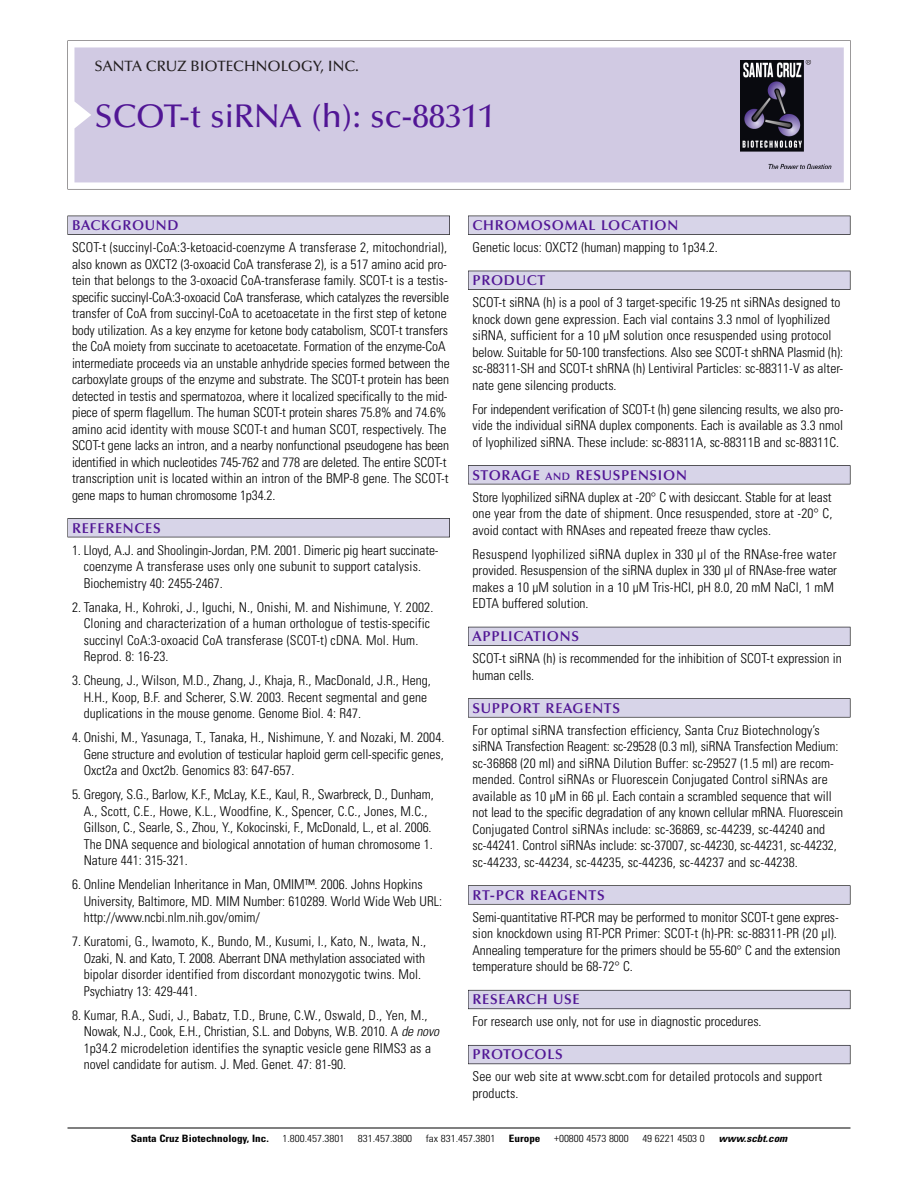
<style>
.page{position:relative;width:918px;height:1188px;background:#fff}
.page>*{position:absolute;margin:0;border:0;box-sizing:border-box;transform-origin:0 0}
.t1{font:500 33px "Optima";color:#511695}
.t2{font:500 15px "Optima";color:#231f20}
.t3{font:600 14.25px "Optima";letter-spacing:.05em;color:#511695}
.t4{font:300 condensed 13.5px/16.5px "Univers";color:#000}
.t5{font:300 condensed 10.2px "Univers";color:#000;scale:1.1 1}
.t6{font:700 condensed 10.2px "Univers";color:#000;scale:1.1 1}
.t7{font:italic 700 condensed 10.2px "Univers";color:#000;scale:1.1 1}
.s1{font-style:italic}
.s2{font-size:10.65px}
</style>
<div class="page">
<svg style="left:74px;top:41px;width:777px;height:148px"></svg>
<div style="left:74px;top:47px;width:770px;height:135px;background:#d1cae3"></div>
<img style="left:741px;top:60px;width:90px;height:108px">
<div style="left:68px;top:216px;width:382px;height:19px;background:#535256"></div>
<div style="left:68px;top:216px;width:381px;height:18px;background:#d7d4e8"></div>
<div style="left:68px;top:518px;width:382px;height:19px;background:#515155"></div>
<div style="left:68px;top:519px;width:381px;height:18px;background:#d7d4e8"></div>
<div style="left:468px;top:216px;width:382px;height:19px;background:#535256"></div>
<div style="left:468px;top:216px;width:382px;height:18px;background:#d7d4e8"></div>
<div style="left:468px;top:271px;width:382px;height:19px;background:#525156"></div>
<div style="left:468px;top:271px;width:382px;height:18px;background:#d7d4e8"></div>
<div style="left:468px;top:465px;width:382px;height:19px;background:#545357"></div>
<div style="left:468px;top:466px;width:382px;height:18px;background:#d7d4e8"></div>
<div style="left:468px;top:627px;width:382px;height:19px;background:#535259"></div>
<div style="left:468px;top:627px;width:382px;height:18px;background:#d7d4e8"></div>
<svg style="left:468px;top:698px;width:382px;height:20px"></svg>
<div style="left:468px;top:699px;width:382px;height:18px;background:#d7d4e8"></div>
<div style="left:468px;top:885px;width:382px;height:20px;background:#676767"></div>
<div style="left:468px;top:886px;width:382px;height:18px;background:#d7d4e8"></div>
<div style="left:468px;top:990px;width:382px;height:19px;background:#686770"></div>
<div style="left:468px;top:991px;width:382px;height:18px;background:#d7d4e8"></div>
<div style="left:468px;top:1045px;width:382px;height:19px;background:#5e5d65"></div>
<div style="left:468px;top:1046px;width:382px;height:18px;background:#d7d4e8"></div>
<hr style="left:68px;top:1128px;width:782px;height:1px;background:#000">
<p class="t2" style="left:94px;top:60px;width:266px">SANTA CRUZ BIOTECHNOLOGY, INC.</p>
<p class="t1" style="left:94px;top:102px;width:402px">SCOT-t siRNA (h): sc-88311</p>
<p class="t3" style="left:72px;top:219px;width:108px">BACKGROUND</p>
<p class="t4" style="left:72px;top:240px;width:379px">SCOT-t (succinyl-CoA:3-ketoacid-coenzyme A transferase 2, mitochondrial), also known as OXCT2 (3-oxoacid CoA transferase 2), is a 517 amino acid pro&shy;tein that belongs to the 3-oxoacid CoA-transferase family. SCOT-t is a testis&shy;specific succinyl-CoA:3-oxoacid CoA transferase, which catalyzes the reversible transfer of CoA from succinyl-CoA to acetoacetate in the first step of ketone body utilization. As a key enzyme for ketone body catabolism, SCOT-t transfers the CoA moiety from succinate to acetoacetate. Formation of the enzyme-CoA intermediate proceeds via an unstable anhydride species formed between the carboxylate groups of the enzyme and substrate. The SCOT-t protein has been detected in testis and spermatozoa, where it localized specifically to the mid&shy;piece of sperm flagellum. The human SCOT-t protein shares 75.8% and 74.6% amino acid identity with mouse SCOT-t and human SCOT, respectively. The SCOT-t gene lacks an intron, and a nearby nonfunctional pseudogene has been identified in which nucleotides 745-762 and 778 are deleted. The entire SCOT-t transcription unit is located within an intron of the BMP-8 gene. The SCOT-t gene maps to human chromosome 1p34.2.</p>
<p class="t3" style="left:72px;top:522px;width:90px">REFERENCES</p>
<p class="t4" style="left:84px;top:543px;width:356px;text-indent:-12px">1. Lloyd, A.J. and Shoolingin-Jordan, P.M. 2001. Dimeric pig heart succinate&shy;coenzyme A transferase uses only one subunit to support catalysis.<br>Biochemistry 40: 2455-2467.</p>
<p class="t4" style="left:84px;top:600px;width:351px;text-indent:-12px">2. Tanaka, H., Kohroki, J., Iguchi, N., Onishi, M. and Nishimune, Y. 2002.<br>Cloning and characterization of a human orthologue of testis-specific succinyl CoA:3-oxoacid CoA transferase (SCOT-t) cDNA. Mol. Hum.<br>Reprod. 8: 16-23.</p>
<p class="t4" style="left:84px;top:673px;width:349px;text-indent:-12px">3. Cheung, J., Wilson, M.D., Zhang, J., Khaja, R., MacDonald, J.R., Heng,<br>H.H., Koop, B.F. and Scherer, S.W. 2003. Recent segmental and gene duplications in the mouse genome. Genome Biol. 4: R47.</p>
<p class="t4" style="left:84px;top:730px;width:362px;text-align:justify;text-indent:-12px">4. Onishi, M., Yasunaga, T., Tanaka, H., Nishimune, Y. and Nozaki, M. 2004.<br>Gene structure and evolution of testicular haploid germ cell-specific genes, Oxct2a and Oxct2b. Genomics 83: 647-657.</p>
<p class="t4" style="left:84px;top:787px;width:351px;text-indent:-12px">5. Gregory, S.G., Barlow, K.F., McLay, K.E., Kaul, R., Swarbreck, D., Dunham, A., Scott, C.E., Howe, K.L., Woodfine, K., Spencer, C.C., Jones, M.C., Gillson, C., Searle, S., Zhou, Y., Kokocinski, F., McDonald, L., et al. 2006.<br>The DNA sequence and biological annotation of human chromosome 1.<br>Nature 441: 315-321.</p>
<p class="t4" style="left:84px;top:877px;width:360px;text-indent:-12px">6. Online Mendelian Inheritance in Man, OMIM™. 2006. Johns Hopkins<br>University, Baltimore, MD. MIM Number: 610289. World Wide Web URL: http://www.ncbi.nlm.nih.gov/omim/</p>
<p class="t4" style="left:84px;top:934px;width:344px;text-indent:-12px">7. Kuratomi, G., Iwamoto, K., Bundo, M., Kusumi, I., Kato, N., Iwata, N., Ozaki, N. and Kato, T. 2008. Aberrant DNA methylation associated with bipolar disorder identified from discordant monozygotic twins. Mol.<br>Psychiatry 13: 429-441.</p>
<p class="t4" style="left:84px;top:1008px;width:360px;text-indent:-12px">8. Kumar, R.A., Sudi, J., Babatz, T.D., Brune, C.W., Oswald, D., Yen, M., Nowak, N.J., Cook, E.H., Christian, S.L. and Dobyns, W.B. 2010. A <span class="s1">de novo </span>1p34.2 microdeletion identifies the synaptic vesicle gene RIMS3 as a novel candidate for autism. J. Med. Genet. 47: 81-90.</p>
<p class="t3" style="left:473px;top:219px;width:207px">CHROMOSOMAL LOCATION</p>
<p class="t4" style="left:473px;top:240px;width:247px">Genetic locus: OXCT2 (human) mapping to 1p34.2.</p>
<p class="t3" style="left:473px;top:274px;width:74px">PRODUCT</p>
<p class="t4" style="left:473px;top:295px;width:372px">SCOT-t siRNA (h) is a pool of 3 target-specific 19-25 nt siRNAs designed to knock down gene expression. Each vial contains 3.3 nmol of lyophilized siRNA, sufficient for a 10 µM solution once resuspended using protocol below. Suitable for 50-100 transfections. Also see SCOT-t shRNA Plasmid (h): sc-88311-SH and SCOT-t shRNA (h) Lentiviral Particles: sc-88311-V as alter&shy;nate gene silencing products.</p>
<p class="t4" style="left:473px;top:402px;width:373px;text-align:justify">For independent verification of SCOT-t (h) gene silencing results, we also pro&shy;vide the individual siRNA duplex components. Each is available as 3.3 nmol of lyophilized siRNA. These include: sc-88311A, sc-88311B and sc-88311C.</p>
<p class="t3" style="left:473px;top:469px;width:216px">STORAGE <span class="s2">AND</span> RESUSPENSION</p>
<p class="t4" style="left:473px;top:490px;width:361px;text-align:justify">Store lyophilized siRNA duplex at -20° C with desiccant. Stable for at least one year from the date of shipment. Once resuspended, store at -20° C, avoid contact with RNAses and repeated freeze thaw cycles.</p>
<p class="t4" style="left:473px;top:547px;width:366px">Resuspend lyophilized siRNA duplex in 330 µl of the RNAse-free water provided. Resuspension of the siRNA duplex in 330 µl of RNAse-free water makes a 10 µM solution in a 10 µM Tris-HCl, pH 8.0, 20 mM NaCl, 1 mM EDTA buffered solution.</p>
<p class="t3" style="left:473px;top:630px;width:108px">APPLICATIONS</p>
<p class="t4" style="left:473px;top:652px;width:371px">SCOT-t siRNA (h) is recommended for the inhibition of SCOT-t expression in human cells.</p>
<p class="t3" style="left:473px;top:702px;width:149px">SUPPORT REAGENTS</p>
<p class="t4" style="left:473px;top:723px;width:372px">For optimal siRNA transfection efficiency, Santa Cruz Biotechnology’s siRNA Transfection Reagent: sc-29528 (0.3 ml), siRNA Transfection Medium: sc-36868 (20 ml) and siRNA Dilution Buffer: sc-29527 (1.5 ml) are recom&shy;mended. Control siRNAs or Fluorescein Conjugated Control siRNAs are available as 10 µM in 66 µl. Each contain a scrambled sequence that will not lead to the specific degradation of any known cellular mRNA. Fluorescein Conjugated Control siRNAs include: sc-36869, sc-44239, sc-44240 and sc-44241. Control siRNAs include: sc-37007, sc-44230, sc-44231, sc-44232, sc-44233, sc-44234, sc-44235, sc-44236, sc-44237 and sc-44238.</p>
<p class="t3" style="left:473px;top:889px;width:134px">RT-PCR REAGENTS</p>
<p class="t4" style="left:473px;top:910px;width:369px">Semi-quantitative RT-PCR may be performed to monitor SCOT-t gene expres&shy;sion knockdown using RT-PCR Primer: SCOT-t (h)-PR: sc-88311-PR (20 µl).<br>Annealing temperature for the primers should be 55-60° C and the extension temperature should be 68-72° C.</p>
<p class="t3" style="left:473px;top:994px;width:109px">RESEARCH USE</p>
<p class="t4" style="left:473px;top:1015px;width:291px">For research use only, not for use in diagnostic procedures.</p>
<p class="t3" style="left:473px;top:1049px;width:92px">PROTOCOLS</p>
<p class="t4" style="left:473px;top:1070px;width:351px">See our web site at www.scbt.com for detailed protocols and support products.</p>
<p class="t6" style="left:131px;top:1135px;width:127px">Santa Cruz Biotechnology, Inc.</p>
<p class="t5" style="left:282px;top:1135px;width:58px">1.800.457.3801</p>
<p class="t5" style="left:358px;top:1135px;width:51px">831.457.3800</p>
<p class="t5" style="left:426px;top:1135px;width:65px">fax 831.457.3801</p>
<p class="t6" style="left:509px;top:1135px;width:30px">Europe</p>
<p class="t5" style="left:554px;top:1135px;width:69px">+00800 4573 8000</p>
<p class="t5" style="left:642px;top:1135px;width:58px">49 6221 4503 0</p>
<p class="t7" style="left:719px;top:1135px;width:66px">www.scbt.com</p>
</div>
